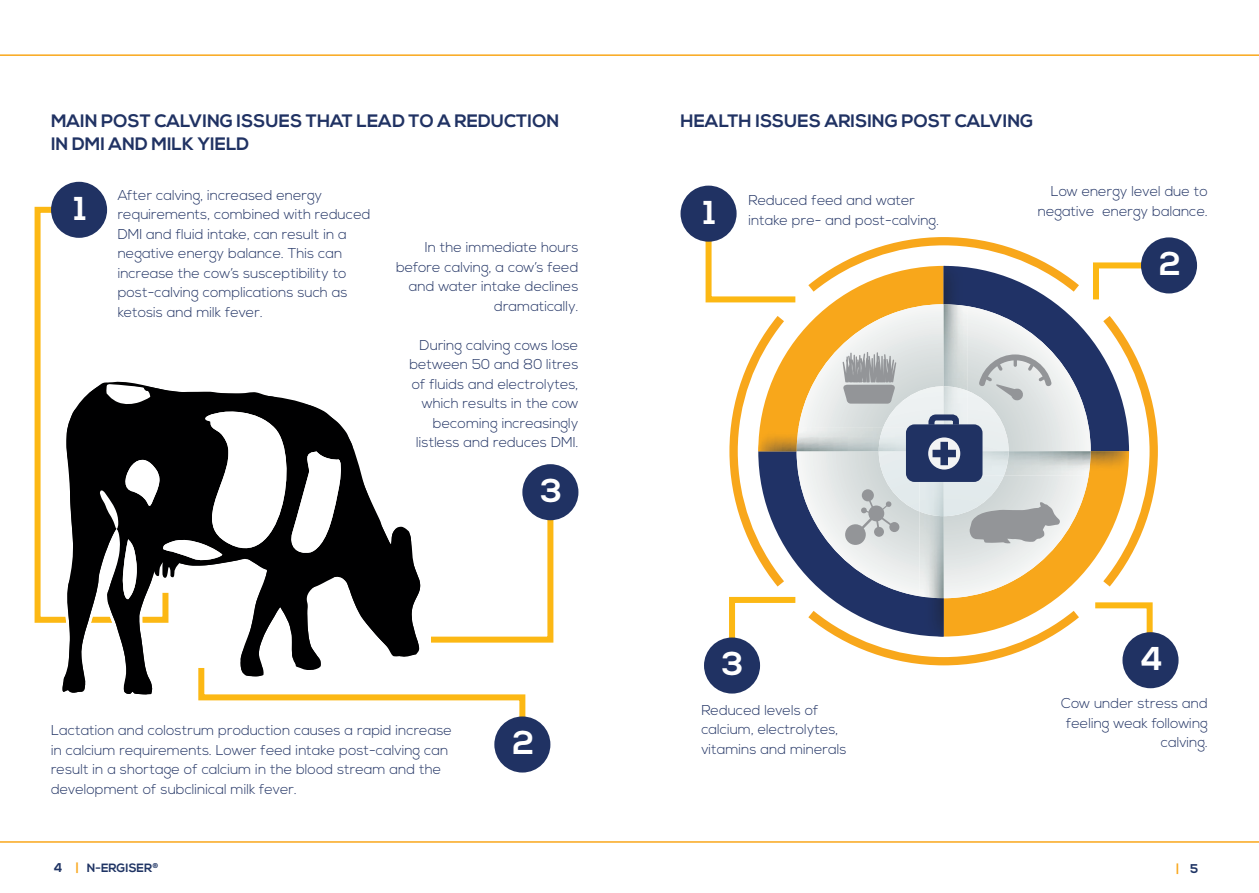
<style>
.page{position:relative;width:1259px;height:893px;background:#fff}
.page>*{position:absolute;margin:0;border:0;box-sizing:border-box;transform-origin:0 0}
.t1{font:700 33px "Nexa";color:#fff}
.t2{font:700 18px/22.5px "Nexa";color:#203263}
.t3{font:300 14.25px/19.5px "Nexa";color:#203263}
.t4{font:700 12.75px "Nexa";color:#f9a71b}
.t5{font:700 12px "Nexa";color:#1f3464}
.s1{font-size:12.75px}
.s2{font-size:12.75px;color:#f9a71b}
.s3{color:#1f3464}
</style>
<div class="page">
<svg style="left:34px;top:204px;width:74px;height:419px"></svg>
<svg style="left:63px;top:379px;width:358px;height:316px"></svg>
<svg style="left:92px;top:379px;width:251px;height:228px"></svg>
<div style="left:51px;top:182px;width:56px;height:56px;background:#203263;border-radius:50%"></div>
<svg style="left:195px;top:662px;width:331px;height:92px"></svg>
<div style="left:494px;top:716px;width:56px;height:56px;background:#203263;border-radius:50%"></div>
<svg style="left:431px;top:507px;width:125px;height:136px"></svg>
<div style="left:522px;top:464px;width:56px;height:56px;background:#203263;border-radius:50%"></div>
<div style="left:704px;top:637px;width:56px;height:57px;background:#203263;border-radius:50%"></div>
<div style="left:680px;top:186px;width:56px;height:56px;background:#203263;border-radius:50%"></div>
<div style="left:1141px;top:237px;width:56px;height:56px;background:#203263;border-radius:50%"></div>
<div style="left:1122px;top:632px;width:56px;height:56px;background:#203263;border-radius:50%"></div>
<hr style="left:0;top:54px;width:1259px;height:2px;background:#f9a71b">
<hr style="left:0;top:841px;width:1259px;height:2px;background:#f9a71b">
<svg style="left:702px;top:231px;width:456px;height:437px"></svg>
<svg style="left:928px;top:437px;width:32px;height:33px"></svg>
<div style="left:940px;top:442px;width:8px;height:23px;background:#203263"></div>
<div style="left:932px;top:450px;width:24px;height:7px;background:#203263"></div>
<p class="t2" style="left:51px;top:110px;width:510px">MAIN POST CALVING ISSUES THAT LEAD TO A REDUCTION<br>IN DMI AND MILK YIELD</p>
<p class="t2" style="left:680px;top:110px;width:354px">HEALTH ISSUES ARISING POST CALVING</p>
<h1 class="t1" style="left:74px;top:189px;width:14px">1</h1>
<p class="t3" style="left:118px;top:186px;width:254px">After calving, increased energy requirements, combined with reduced DMI and fluid intake, can result in a negative energy balance. This can increase the cow’s susceptibility to post-calving complications such as ketosis and milk fever.</p>
<p class="t3" style="left:396px;top:238px;width:184px;text-align:right">In the immediate hours before calving, a cow’s feed and water intake declines dramatically.</p>
<p class="t3" style="left:409px;top:336px;width:170px;text-align:right">During calving cows lose between 50 and 80 litres of fluids and electrolytes, which results in the cow becoming increasingly listless and reduces DMI.</p>
<h1 class="t1" style="left:541px;top:472px;width:23px">3</h1>
<p class="t3" style="left:51px;top:721px;width:402px">Lactation and colostrum production causes a rapid increase in calcium requirements. Lower feed intake post-calving can result in a shortage of calcium in the blood stream and the development of subclinical milk fever.</p>
<h1 class="t1" style="left:512px;top:724px;width:23px">2</h1>
<h1 class="t1" style="left:703px;top:193px;width:14px">1</h1>
<p class="t3" style="left:748px;top:191px;width:192px">Reduced feed and water intake pre- and post-calving.</p>
<p class="t3" style="left:1037px;top:182px;width:172px;text-align:right">Low energy level due to negative energy balance.</p>
<h1 class="t1" style="left:1159px;top:245px;width:23px">2</h1>
<h1 class="t1" style="left:722px;top:645px;width:23px">3</h1>
<h1 class="t1" style="left:1140px;top:640px;width:24px">4</h1>
<p class="t3" style="left:701px;top:701px;width:147px">Reduced levels of calcium, electrolytes, vitamins and minerals</p>
<p class="t3" style="left:1061px;top:694px;width:148px;text-align:right">Cow under stress and feeling weak following calving.</p>
<p class="t5" style="left:54px;top:861px;width:106px"><span class="s1">4</span> <span class="s2">|</span> N-ERGISER<sup>®</sup></p>
<p class="t4" style="left:1175px;top:862px;width:24px">| <span class="s3">5</span></p>
</div>
